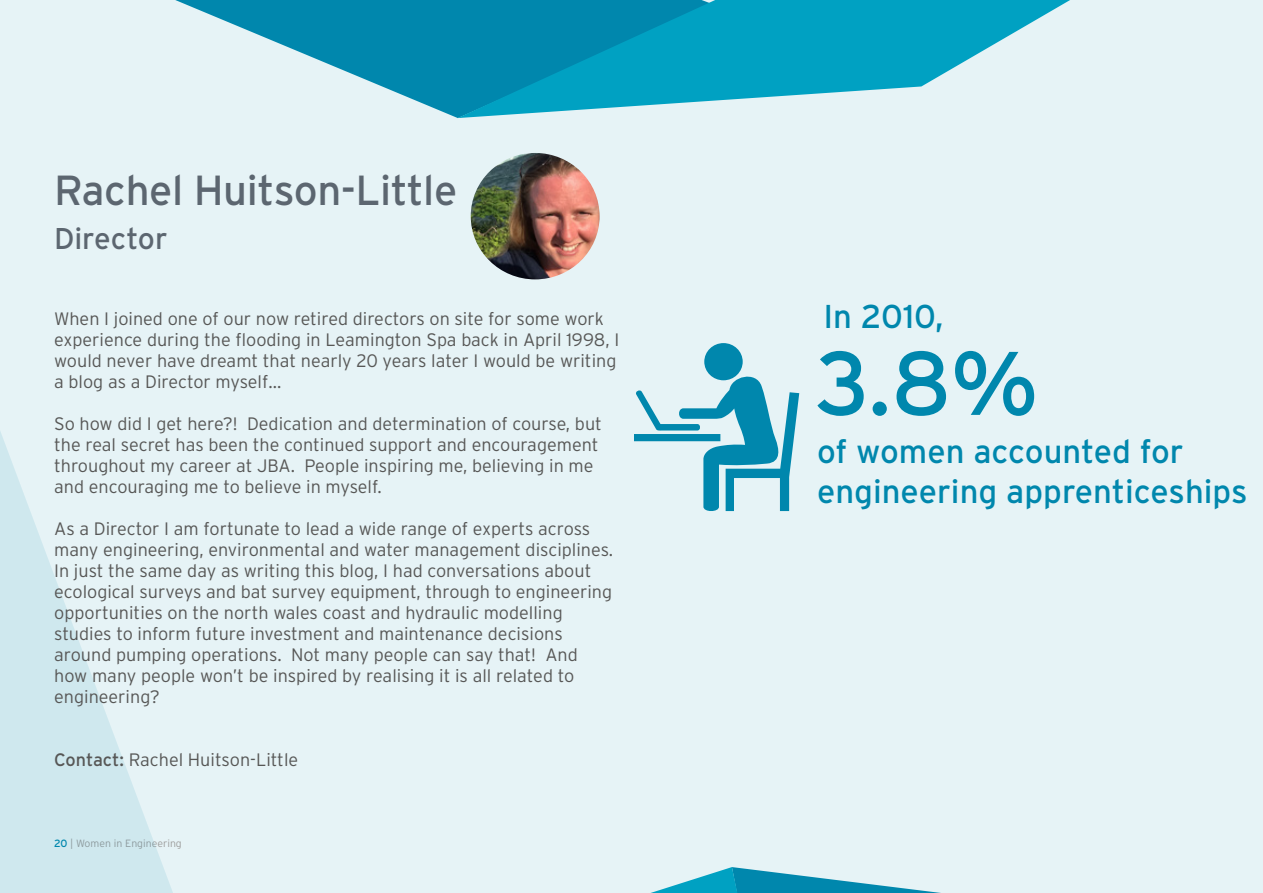
<style>
.page{position:relative;width:1263px;height:893px;background:#e6f3f6}
.page>*{position:absolute;margin:0;border:0;box-sizing:border-box;transform-origin:0 0}
.t1{font:90px "Interstate";color:#0087ad}
.t2{font:42px "Interstate";letter-spacing:-.01em;color:#5c6670}
.t3{font:33px/39.6px "Interstate";color:#0087ad}
.t4{font:30px "Interstate";color:#5c6670}
.t5{font:300 18px/21px "Interstate";color:#575756}
.t6{font:300 10.5px "Interstate";color:#9d9d9c}
.s1{font-weight:400}
.s2{font-weight:400;color:#0087ad}
</style>
<div class="page">
<svg style="left:0;top:431px;width:173px;height:462px"></svg>
<img style="left:471px;top:153px;width:129px;height:126px">
<svg style="left:175px;top:0;width:283px;height:118px"></svg>
<svg style="left:458px;top:0;width:612px;height:118px;fill:#00a1c2"></svg>
<svg style="left:651px;top:867px;width:290px;height:26px"></svg>
<svg style="left:634px;top:343px;width:165px;height:169px"></svg>
<h2 class="t2" style="left:54px;top:165px;width:405px">Rachel Huitson-Little</h2>
<h3 class="t4" style="left:54px;top:220px;width:115px">Director</h3>
<p class="t5" style="left:54px;top:308px;width:567px">When I joined one of our now retired directors on site for some work experience during the flooding in Leamington Spa back in April 1998, I would never have dreamt that nearly 20 years later I would be writing a blog as a Director myself…</p>
<p class="t5" style="left:54px;top:413px;width:549px">So how did I get here?! Dedication and determination of course, but the real secret has been the continued support and encouragement throughout my career at JBA. People inspiring me, believing in me and encouraging me to believe in myself.</p>
<p class="t5" style="left:54px;top:518px;width:560px">As a Director I am fortunate to lead a wide range of experts across many engineering, environmental and water management disciplines.<br>In just the same day as writing this blog, I had conversations about ecological surveys and bat survey equipment, through to engineering opportunities on the north wales coast and hydraulic modelling studies to inform future investment and maintenance decisions around pumping operations. Not many people can say that! And how many people won’t be inspired by realising it is all related to engineering?</p>
<p class="t5" style="left:54px;top:749px;width:246px"><span class="s1">Contact:</span> Rachel Huitson-Little</p>
<p class="t6" style="left:54px;top:837px;width:129px"><span class="s2">20</span> | Women in Engineering</p>
<h3 class="t3" style="left:823px;top:297px;width:122px">In 2010,</h3>
<h1 class="t1" style="left:815px;top:328px;width:225px">3.8%</h1>
<h3 class="t3" style="left:817px;top:431px;width:432px">of women accounted for engineering apprenticeships</h3>
</div>
